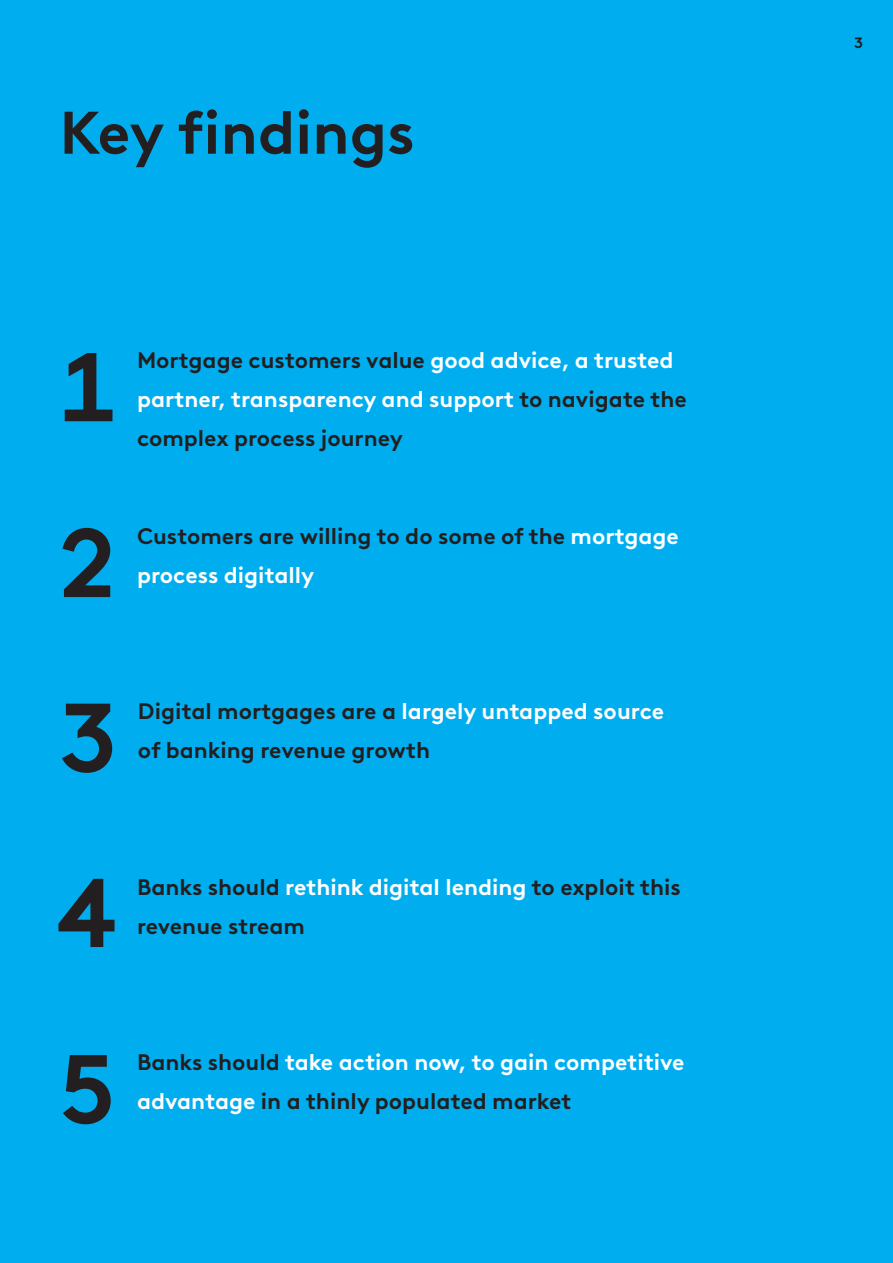
<style>
.page{position:relative;width:893px;height:1263px;background:#00aeef}
.page>*{position:absolute;margin:0;border:0;box-sizing:border-box;transform-origin:0 0}
.t1{font:700 97.5px/175.4px "Brown LL";color:#231f20}
.t2{font:700 60px "Brown LL";color:#231f20}
.t3{font:700 22.5px/39px "Brown LL";color:#231f20}
.t4{font:700 22.5px/39px "Brown LL";color:#fff}
.t5{font:700 15px "Brown LL";color:#231f20}
.s1{color:#fff}
.s2{color:#231f20}
</style>
<div class="page">
<h2 class="t2" style="left:60px;top:87px;width:357px">Key findings</h2>
<h1 class="t1" style="left:59px;top:291px;width:60px;text-align:justify">1<br>2<br>3</h1>
<p class="t3" style="left:137px;top:339px;width:551px">Mortgage customers value <span class="s1">good advice, a trusted partner, transparency and support</span> to navigate the complex process journey</p>
<p class="t3" style="left:137px;top:514px;width:543px">Customers are willing to do some of the <span class="s1">mortgage process digitally</span></p>
<p class="t3" style="left:138px;top:690px;width:528px">Digital mortgages are a <span class="s1">largely untapped source </span>of banking revenue growth</p>
<h1 class="t1" style="left:59px;top:816px;width:59px;line-height:176.2px">4<br>5</h1>
<p class="t3" style="left:137px;top:865px;width:545px">Banks should <span class="s1">rethink digital lending</span> to exploit this revenue stream</p>
<p class="t4" style="left:137px;top:1041px;width:549px"><span class="s2">Banks should</span> take action now, to gain competitive advantage <span class="s2">in a thinly populated market</span></p>
<p class="t5" style="left:854px;top:31px;width:10px">3</p>
</div>
